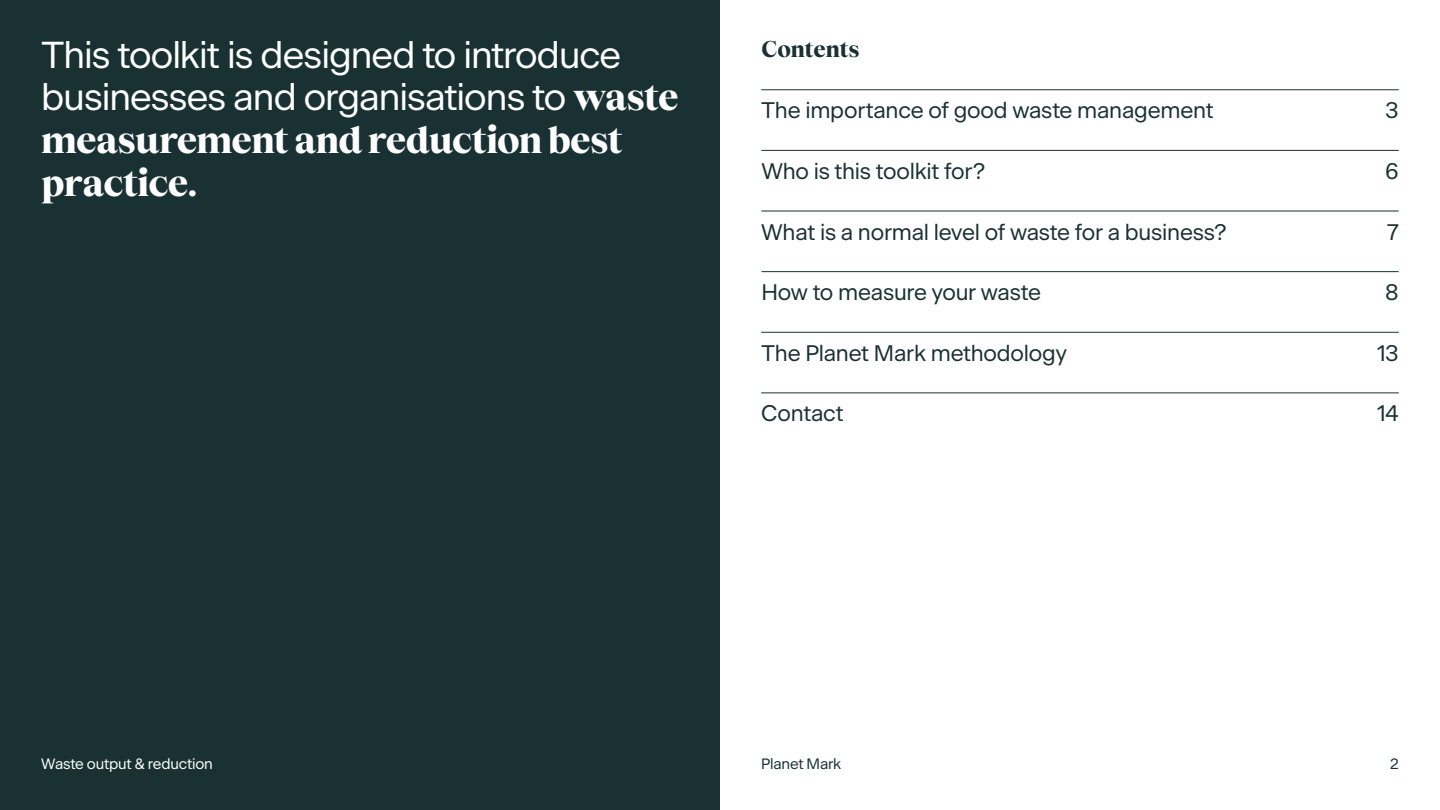
<style>
.page{position:relative;width:1440px;height:810px;background:#fff}
.page>*{position:absolute;margin:0;border:0;box-sizing:border-box;transform-origin:0 0}
.t1{font:37.5px/42.8px "Beausite Classic Clear";letter-spacing:-.025em;color:#fff}
.t2{font:800 37.5px/42.8px "Tobias";letter-spacing:-.025em;color:#fff}
.t3{font:22.5px "Beausite Classic Clear";letter-spacing:-.01em;color:#1a3033}
.t4{font:800 22.5px "Tobias";letter-spacing:-.015em;color:#1a3033}
.t5{font:15px "Beausite Classic Clear";letter-spacing:-.01em;color:#fff}
.t6{font:15px "Beausite Classic Clear";letter-spacing:-.015em;color:#193133}
.s1{font-family:"Tobias";font-weight:800}
</style>
<div class="page">
<div style="left:0;top:0;width:720px;height:810px;background:#193133"></div>
<hr style="left:761px;top:90px;width:638px;height:1px;background:#1a3033">
<hr style="left:761px;top:211px;width:638px;height:1px;background:#1a3033">
<hr style="left:761px;top:332px;width:638px;height:1px;background:#1a3033">
<hr style="left:761px;top:393px;width:638px;height:1px;background:#1a3033">
<hr style="left:761px;top:272px;width:638px;height:1px;background:#1a3033">
<hr style="left:761px;top:150px;width:638px;height:1px;background:#1a3033">
<h1 class="t1" style="left:41px;top:30px;width:639px">This toolkit is designed to introduce businesses and organisations to <span class="s1">waste</span></h1>
<h1 class="t2" style="left:41px;top:115px;width:583px">measurement and reduction best practice.</h1>
<p class="t4" style="left:761px;top:31px;width:100px">Contents</p>
<p class="t3" style="left:761px;top:93px;width:454px">The importance of good waste management</p>
<p class="t3" style="left:1386px;top:93px;width:15px">3</p>
<p class="t3" style="left:761px;top:154px;width:225px">Who is this toolkit for?</p>
<p class="t3" style="left:1385px;top:154px;width:15px">6</p>
<p class="t3" style="left:761px;top:215px;width:467px">What is a normal level of waste for a business?</p>
<p class="t3" style="left:1387px;top:215px;width:13px">7</p>
<p class="t3" style="left:761px;top:275px;width:281px">How to measure your waste</p>
<p class="t3" style="left:1385px;top:275px;width:15px">8</p>
<p class="t3" style="left:761px;top:336px;width:307px">The Planet Mark methodology</p>
<p class="t3" style="left:1377px;top:336px;width:23px">13</p>
<p class="t3" style="left:761px;top:397px;width:84px">Contact</p>
<p class="t3" style="left:1377px;top:397px;width:23px">14</p>
<p class="t5" style="left:41px;top:752px;width:173px">Waste output &amp; reduction</p>
<p class="t6" style="left:761px;top:752px;width:82px">Planet Mark</p>
<p class="t6" style="left:1390px;top:752px;width:10px">2</p>
</div>
